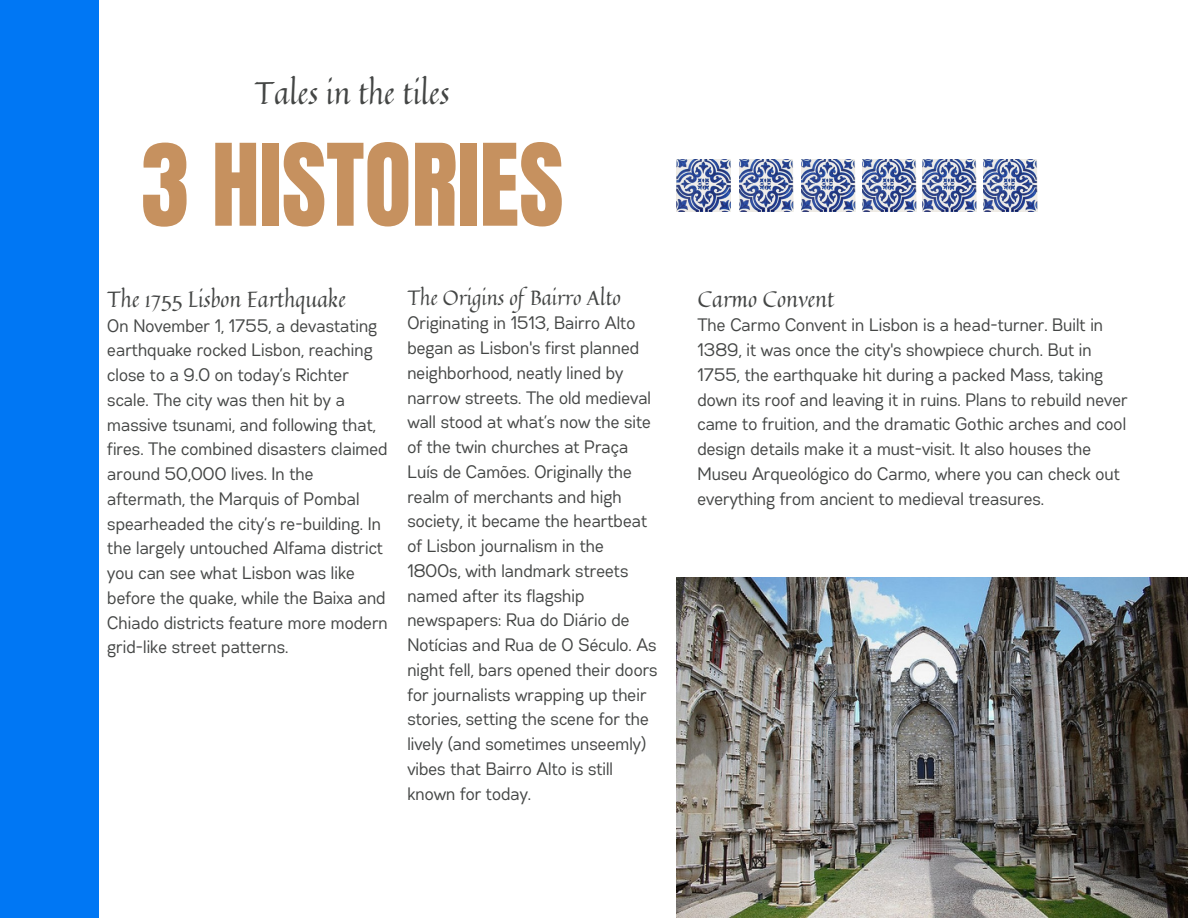
<style>
.page{position:relative;width:1188px;height:918px;background:#fff}
.page>*{position:absolute;margin:0;border:0;box-sizing:border-box;transform-origin:0 0}
.t1{font:96.6px "Anton";color:#c6915f}
.t2{font:31.05px "Quintessential";color:#444645}
.t3{font:22.05px "Quintessential";color:#444645}
.t4{font:21.9px "Quintessential";color:#444645}
.t5{font:20.55px "Quintessential";color:#444645}
.t6{font:18px/24.8px "Gabriel Sans Cond";color:#444645}
</style>
<div class="page">
<img style="left:677px;top:577px;width:511px;height:341px">
<img style="left:677px;top:160px;width:54px;height:52px">
<img style="left:739px;top:160px;width:54px;height:52px">
<img style="left:801px;top:160px;width:54px;height:52px">
<img style="left:923px;top:160px;width:54px;height:52px">
<img style="left:983px;top:160px;width:54px;height:52px">
<img style="left:862px;top:160px;width:54px;height:52px">
<div style="left:0;top:0;width:99px;height:918px;background:#0077f4"></div>
<p class="t2" style="left:255px;top:69px;width:196px">Tales in the tiles</p>
<p class="t1" style="left:141px;top:116px;width:424px">3 HISTORIES</p>
<p class="t4" style="left:108px;top:282px;width:240px">The 1755 Lisbon Earthquake</p>
<p class="t6" style="left:108px;top:314px;width:282px">On November 1, 1755, a devastating earthquake rocked Lisbon, reaching close to a 9.0 on today’s Richter scale. The city was then hit by a massive tsunami, and following that, fires. The combined disasters claimed around 50,000 lives. In the aftermath, the Marquis of Pombal spearheaded the city’s re-building. In the largely untouched Alfama district you can see what Lisbon was like before the quake, while the Baixa and Chiado districts feature more modern grid-like street patterns.</p>
<p class="t5" style="left:408px;top:281px;width:215px">The Origins of Bairro Alto</p>
<p class="t6" style="left:408px;top:312px;width:252px">Originating in 1513, Bairro Alto began as Lisbon's first planned neighborhood, neatly lined by narrow streets. The old medieval wall stood at what’s now the site of the twin churches at Praça<br>Luís de Camões. Originally the realm of merchants and high society, it became the heartbeat of Lisbon journalism in the<br>1800s, with landmark streets named after its flagship newspapers: Rua do Diário de<br>Notícias and Rua de O Século. As night fell, bars opened their doors for journalists wrapping up their stories, setting the scene for the lively (and sometimes unseemly) vibes that Bairro Alto is still known for today.</p>
<p class="t3" style="left:698px;top:282px;width:138px">Carmo Convent</p>
<p class="t6" style="left:698px;top:314px;width:432px">The Carmo Convent in Lisbon is a head-turner. Built in 1389, it was once the city's showpiece church. But in 1755, the earthquake hit during a packed Mass, taking down its roof and leaving it in ruins. Plans to rebuild never came to fruition, and the dramatic Gothic arches and cool design details make it a must-visit. It also houses the Museu Arqueológico do Carmo, where you can check out everything from ancient to medieval treasures.</p>
</div>
